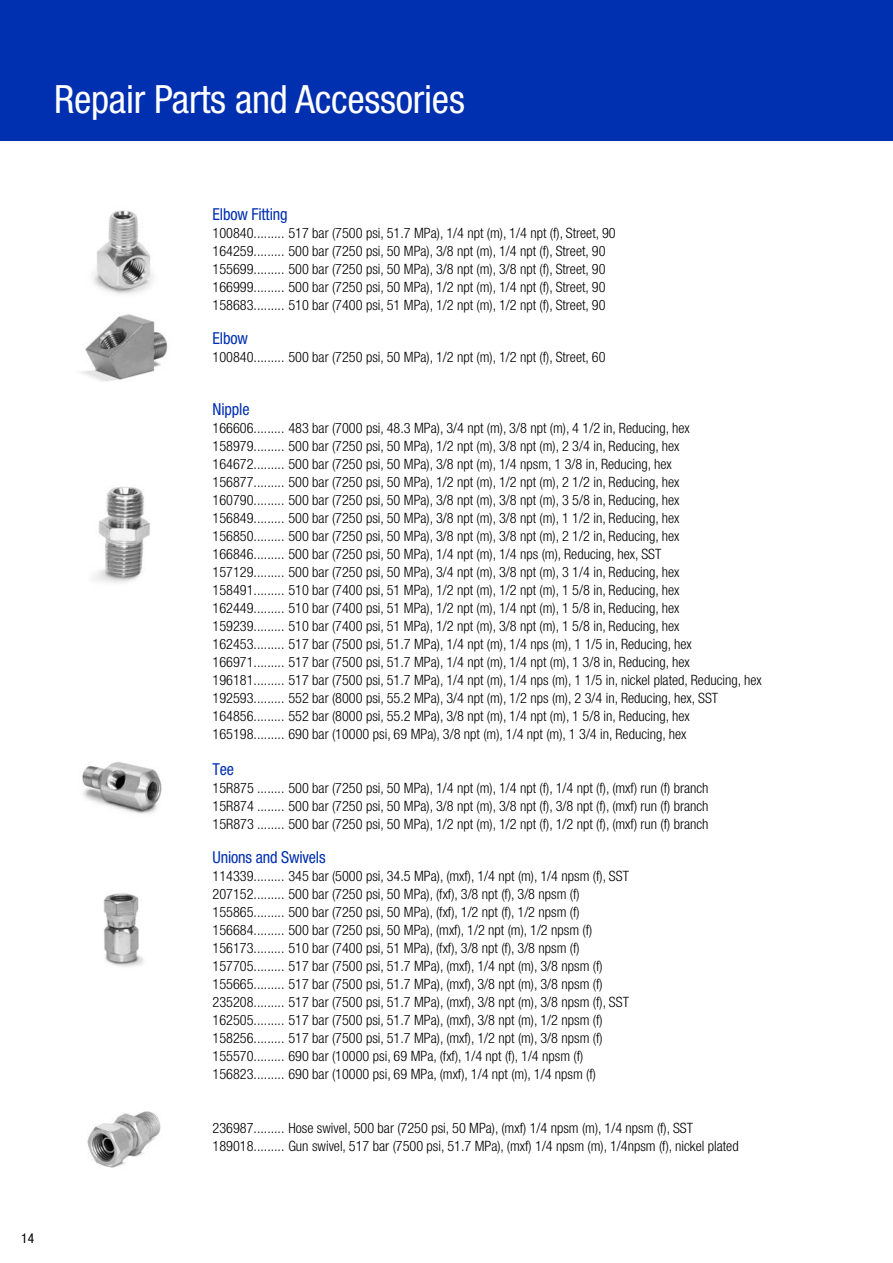
<style>
.page{position:relative;width:893px;height:1263px;background:#fff}
.page>*{position:absolute;margin:0;border:0;box-sizing:border-box;transform-origin:0 0}
.t1{font:condensed 39px "Helvetica Neue LT Std";letter-spacing:-.005em;color:#fff}
.t2{font:condensed 16.5px "Helvetica Neue LT Std";letter-spacing:-.01em;color:#002fb0}
.t3{font:300 condensed 14.25px/18px "Helvetica Neue LT Std";color:#000}
.t4{font:condensed 13.5px "Helvetica Neue LT Std";color:#000}
</style>
<div class="page">
<div style="left:0;top:0;width:893px;height:140px;background:#002fb0"></div>
<img style="left:81px;top:314px;width:87px;height:68px">
<img style="left:103px;top:893px;width:41px;height:74px">
<img style="left:82px;top:761px;width:80px;height:53px">
<img style="left:93px;top:210px;width:61px;height:85px">
<img style="left:92px;top:486px;width:58px;height:97px">
<img style="left:87px;top:1111px;width:74px;height:57px">
<h1 class="t1" style="left:54px;top:77px;width:412px">Repair Parts and Accessories</h1>
<p class="t4" style="left:21px;top:1230px;width:14px">14</p>
<p class="t2" style="left:213px;top:204px;width:76px">Elbow Fitting</p>
<p class="t3" style="left:213px;top:223px;width:405px">100840......... 517 bar (7500 psi, 51.7 MPa), 1/4 npt (m), 1/4 npt (f), Street, 90<br>164259......... 500 bar (7250 psi, 50 MPa), 3/8 npt (m), 1/4 npt (f), Street, 90<br>155699......... 500 bar (7250 psi, 50 MPa), 3/8 npt (m), 3/8 npt (f), Street, 90<br>166999......... 500 bar (7250 psi, 50 MPa), 1/2 npt (m), 1/4 npt (f), Street, 90<br>158683......... 510 bar (7400 psi, 51 MPa), 1/2 npt (m), 1/2 npt (f), Street, 90</p>
<p class="t2" style="left:213px;top:329px;width:37px">Elbow</p>
<p class="t3" style="left:213px;top:348px;width:394px">100840......... 500 bar (7250 psi, 50 MPa), 1/2 npt (m), 1/2 npt (f), Street, 60</p>
<p class="t2" style="left:213px;top:399px;width:38px">Nipple</p>
<p class="t3" style="left:213px;top:418px;width:551px">166606......... 483 bar (7000 psi, 48.3 MPa), 3/4 npt (m), 3/8 npt (m), 4 1/2 in, Reducing, hex 158979......... 500 bar (7250 psi, 50 MPa), 1/2 npt (m), 3/8 npt (m), 2 3/4 in, Reducing, hex<br>164672......... 500 bar (7250 psi, 50 MPa), 3/8 npt (m), 1/4 npsm, 1 3/8 in, Reducing, hex<br>156877......... 500 bar (7250 psi, 50 MPa), 1/2 npt (m), 1/2 npt (m), 2 1/2 in, Reducing, hex<br>160790......... 500 bar (7250 psi, 50 MPa), 3/8 npt (m), 3/8 npt (m), 3 5/8 in, Reducing, hex<br>156849......... 500 bar (7250 psi, 50 MPa), 3/8 npt (m), 3/8 npt (m), 1 1/2 in, Reducing, hex<br>156850......... 500 bar (7250 psi, 50 MPa), 3/8 npt (m), 3/8 npt (m), 2 1/2 in, Reducing, hex<br>166846......... 500 bar (7250 psi, 50 MPa), 1/4 npt (m), 1/4 nps (m), Reducing, hex, SST<br>157129......... 500 bar (7250 psi, 50 MPa), 3/4 npt (m), 3/8 npt (m), 3 1/4 in, Reducing, hex<br>158491......... 510 bar (7400 psi, 51 MPa), 1/2 npt (m), 1/2 npt (m), 1 5/8 in, Reducing, hex<br>162449......... 510 bar (7400 psi, 51 MPa), 1/2 npt (m), 1/4 npt (m), 1 5/8 in, Reducing, hex<br>159239......... 510 bar (7400 psi, 51 MPa), 1/2 npt (m), 3/8 npt (m), 1 5/8 in, Reducing, hex<br>162453......... 517 bar (7500 psi, 51.7 MPa), 1/4 npt (m), 1/4 nps (m), 1 1/5 in, Reducing, hex 166971......... 517 bar (7500 psi, 51.7 MPa), 1/4 npt (m), 1/4 npt (m), 1 3/8 in, Reducing, hex 196181......... 517 bar (7500 psi, 51.7 MPa), 1/4 npt (m), 1/4 nps (m), 1 1/5 in, nickel plated, Reducing, hex 192593......... 552 bar (8000 psi, 55.2 MPa), 3/4 npt (m), 1/2 nps (m), 2 3/4 in, Reducing, hex, SST 164856......... 552 bar (8000 psi, 55.2 MPa), 3/8 npt (m), 1/4 npt (m), 1 5/8 in, Reducing, hex 165198......... 690 bar (10000 psi, 69 MPa), 3/8 npt (m), 1/4 npt (m), 1 3/4 in, Reducing, hex</p>
<p class="t2" style="left:213px;top:759px;width:23px">Tee</p>
<p class="t3" style="left:213px;top:778px;width:497px;text-align:justify">15R875 ........ 500 bar (7250 psi, 50 MPa), 1/4 npt (m), 1/4 npt (f), 1/4 npt (f), (mxf) run (f) branch 15R874 ........ 500 bar (7250 psi, 50 MPa), 3/8 npt (m), 3/8 npt (f), 3/8 npt (f), (mxf) run (f) branch 15R873 ........ 500 bar (7250 psi, 50 MPa), 1/2 npt (m), 1/2 npt (f), 1/2 npt (f), (mxf) run (f) branch</p>
<p class="t2" style="left:213px;top:848px;width:115px">Unions and Swivels</p>
<p class="t3" style="left:213px;top:867px;width:418px">114339......... 345 bar (5000 psi, 34.5 MPa), (mxf), 1/4 npt (m), 1/4 npsm (f), SST 207152......... 500 bar (7250 psi, 50 MPa), (fxf), 3/8 npt (f), 3/8 npsm (f)<br>155865......... 500 bar (7250 psi, 50 MPa), (fxf), 1/2 npt (f), 1/2 npsm (f)<br>156684......... 500 bar (7250 psi, 50 MPa), (mxf), 1/2 npt (m), 1/2 npsm (f)<br>156173......... 510 bar (7400 psi, 51 MPa), (fxf), 3/8 npt (f), 3/8 npsm (f)<br>157705......... 517 bar (7500 psi, 51.7 MPa), (mxf), 1/4 npt (m), 3/8 npsm (f)<br>155665......... 517 bar (7500 psi, 51.7 MPa), (mxf), 3/8 npt (m), 3/8 npsm (f)<br>235208......... 517 bar (7500 psi, 51.7 MPa), (mxf), 3/8 npt (m), 3/8 npsm (f), SST 162505......... 517 bar (7500 psi, 51.7 MPa), (mxf), 3/8 npt (m), 1/2 npsm (f)<br>158256......... 517 bar (7500 psi, 51.7 MPa), (mxf), 1/2 npt (m), 3/8 npsm (f)<br>155570......... 690 bar (10000 psi, 69 MPa, (fxf), 1/4 npt (f), 1/4 npsm (f)<br>156823......... 690 bar (10000 psi, 69 MPa, (mxf), 1/4 npt (m), 1/4 npsm (f)</p>
<p class="t3" style="left:213px;top:1119px;width:528px">236987......... Hose swivel, 500 bar (7250 psi, 50 MPa), (mxf) 1/4 npsm (m), 1/4 npsm (f), SST<br>189018......... Gun swivel, 517 bar (7500 psi, 51.7 MPa), (mxf) 1/4 npsm (m), 1/4npsm (f), nickel plated</p>
</div>
